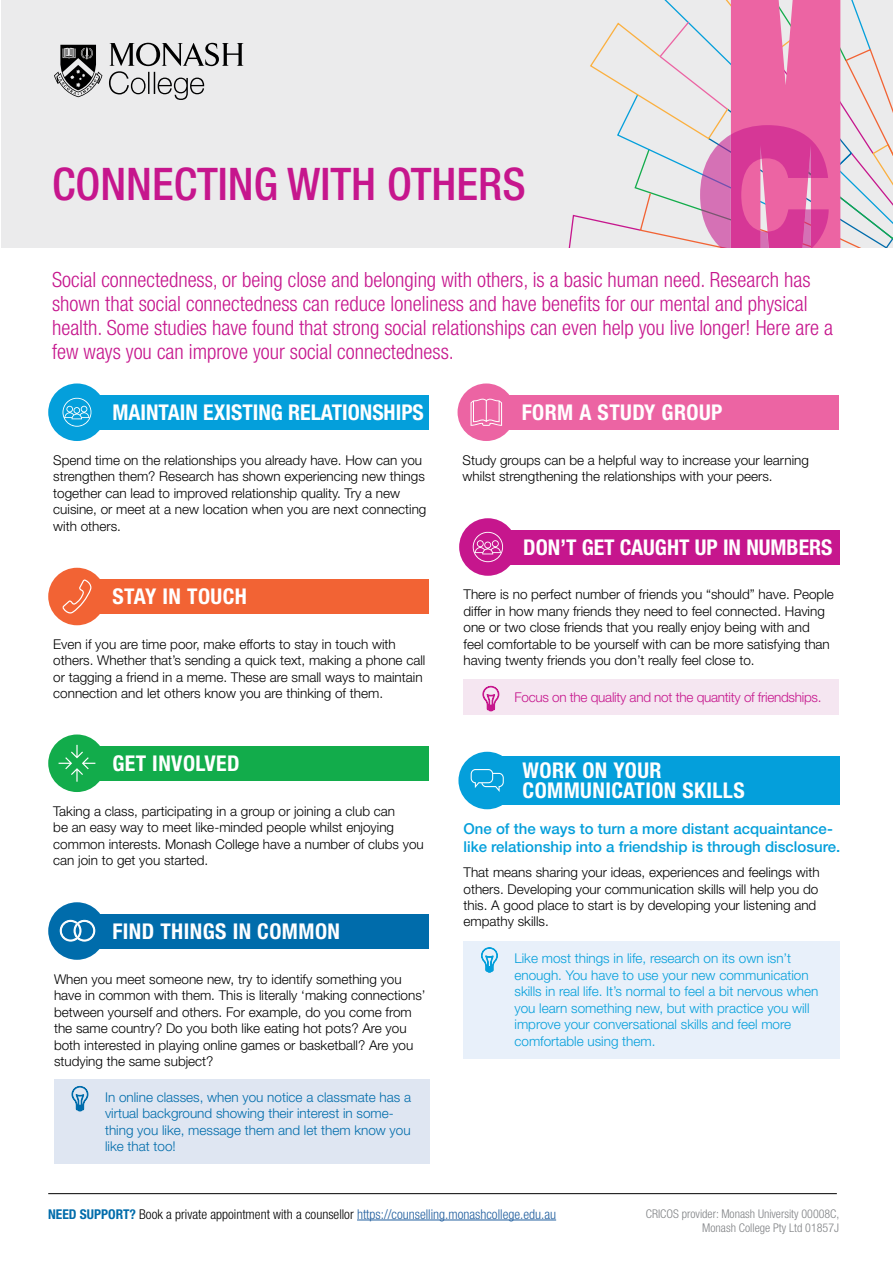
<style>
.page{position:relative;width:893px;height:1263px;background:#fff}
.page>*{position:absolute;margin:0;border:0;box-sizing:border-box;transform-origin:0 0}
.t1{font:500 condensed 45px "Helvetica Neue LT Std";color:#c6168d}
.t2{font:700 condensed 21.75px/20.1px "Helvetica Neue LT Std";letter-spacing:.02em;color:#fff}
.t3{font:700 condensed 21.75px "Helvetica Neue LT Std";color:#fff}
.t4{font:300 condensed 21px/24px "Helvetica Neue LT Std";color:#c6168d}
.t5{font:500 15px/18px "Helvetica Neue LT Std";color:#049fdb}
.t6{font:300 13.5px/16.5px "Helvetica Neue LT Std";color:#000}
.t7{font:300 13.5px/16.5px "Helvetica Neue LT Std";color:#049fdb}
.t8{font:300 13.5px/16.5px "Helvetica Neue LT Std";color:#006cab}
.t9{font:300 condensed 13.5px "Helvetica Neue LT Std";color:#215e9e}
.t10{font:300 13.5px "Helvetica Neue LT Std";letter-spacing:-.02em;color:#c6168d}
.t11{font:300 condensed 12px/14.4px "Helvetica Neue LT Std";color:#808285;text-align:right}
.s1{font-weight:700;color:#006cab}
.s2{color:#000}
</style>
<div class="page">
<div style="left:1px;top:0;width:891px;height:250px;background:#ebebec"></div>
<svg style="left:54px;top:45px;width:48px;height:52px"></svg>
<svg style="left:109px;top:43px;width:134px;height:57px"></svg>
<svg style="left:568px;top:0;width:325px;height:248px"></svg>
<div style="left:0;top:248px;width:893px;height:291px;background:#fff"></div>
<hr style="left:48px;top:1193px;width:789px;height:1px;background:#000">
<hr style="left:357px;top:1219px;width:199px;height:1px;background:#215e9e">
<div style="left:59px;top:395px;width:370px;height:34px;background:#049fdb"></div>
<div style="left:48px;top:383px;width:58px;height:58px;background:#049fdb;border-radius:50%"></div>
<svg style="left:63px;top:397px;width:29px;height:30px"></svg>
<div style="left:469px;top:395px;width:370px;height:34px;background:#ec64a3"></div>
<div style="left:458px;top:383px;width:57px;height:58px;background:#ec64a3;border-radius:50%"></div>
<svg style="left:471px;top:399px;width:31px;height:27px"></svg>
<div style="left:59px;top:746px;width:370px;height:34px;background:#12ac4b"></div>
<div style="left:48px;top:734px;width:58px;height:58px;background:#12ac4b;border-radius:50%"></div>
<svg style="left:59px;top:745px;width:36px;height:37px"></svg>
<div style="left:59px;top:579px;width:370px;height:34px;background:#f26334"></div>
<div style="left:48px;top:568px;width:58px;height:57px;background:#f26334;border-radius:50%"></div>
<svg style="left:62px;top:579px;width:29px;height:34px"></svg>
<div style="left:463px;top:941px;width:377px;height:117px;background:#e8f0fa"></div>
<svg style="left:481px;top:947px;width:17px;height:25px"></svg>
<div style="left:487px;top:756px;width:353px;height:49px;background:#049fdb"></div>
<div style="left:458px;top:752px;width:58px;height:57px;background:#049fdb;border-radius:50%"></div>
<svg style="left:471px;top:769px;width:33px;height:23px"></svg>
<div style="left:59px;top:914px;width:370px;height:34px;background:#006cab"></div>
<div style="left:48px;top:902px;width:58px;height:58px;background:#006cab;border-radius:50%"></div>
<div style="left:54px;top:1079px;width:375px;height:85px;background:#dfe6f2"></div>
<svg style="left:72px;top:1086px;width:16px;height:25px"></svg>
<svg style="left:60px;top:920px;width:35px;height:21px"></svg>
<div style="left:470px;top:530px;width:370px;height:34px;background:#c6168d"></div>
<div style="left:459px;top:518px;width:58px;height:58px;background:#c6168d;border-radius:50%"></div>
<div style="left:463px;top:679px;width:376px;height:36px;background:#f5e6f1"></div>
<svg style="left:483px;top:686px;width:16px;height:25px"></svg>
<svg style="left:473px;top:531px;width:30px;height:31px"></svg>
<h1 class="t1" style="left:52px;top:157px;width:475px">CONNECTING WITH OTHERS</h1>
<p class="t4" style="left:52px;top:267px;width:782px">Social connectedness, or being close and belonging with others, is a basic human need. Research has shown that social connectedness can reduce loneliness and have benefits for our mental and physical health. Some studies have found that strong social relationships can even help you live longer! Here are a few ways you can improve your social connectedness.</p>
<h2 class="t3" style="left:112px;top:399px;width:313px">MAINTAIN EXISTING RELATIONSHIPS</h2>
<p class="t6" style="left:53px;top:451px;width:375px">Spend time on the relationships you already have. How can you strengthen them? Research has shown experiencing new things together can lead to improved relationship quality. Try a new cuisine, or meet at a new location when you are next connecting with others.</p>
<h2 class="t2" style="left:112px;top:586px;width:136px">STAY IN TOUCH</h2>
<p class="t6" style="left:53px;top:636px;width:374px">Even if you are time poor, make efforts to stay in touch with others. Whether that’s sending a quick text, making a phone call or tagging a friend in a meme. These are small ways to maintain connection and let others know you are thinking of them.</p>
<h2 class="t2" style="left:112px;top:753px;width:129px">GET INVOLVED</h2>
<p class="t6" style="left:53px;top:802px;width:372px">Taking a class, participating in a group or joining a club can<br>be an easy way to meet like-minded people whilst enjoying common interests. Monash College have a number of clubs you can join to get you started.</p>
<h2 class="t2" style="left:112px;top:921px;width:229px">FIND THINGS IN COMMON</h2>
<p class="t6" style="left:54px;top:970px;width:373px">When you meet someone new, try to identify something you have in common with them. This is literally ‘making connections’ between yourself and others. For example, do you come from the same country? Do you both like eating hot pots? Are you both interested in playing online games or basketball? Are you studying the same subject?</p>
<p class="t8" style="left:105px;top:1089px;width:308px">In online classes, when you notice a classmate has a virtual background showing their interest in some&shy;thing you like, message them and let them know you like that too!</p>
<h2 class="t2" style="left:522px;top:402px;width:202px">FORM A STUDY GROUP</h2>
<p class="t6" style="left:463px;top:451px;width:348px">Study groups can be a helpful way to increase your learning whilst strengthening the relationships with your peers.</p>
<h2 class="t3" style="left:523px;top:534px;width:311px">DON’T GET CAUGHT UP IN NUMBERS</h2>
<p class="t6" style="left:463px;top:586px;width:372px">There is no perfect number of friends you “should” have. People differ in how many friends they need to feel connected. Having one or two close friends that you really enjoy being with and<br>feel comfortable to be yourself with can be more satisfying than having twenty friends you don’t really feel close to.</p>
<p class="t10" style="left:514px;top:689px;width:308px">Focus on the quality and not the quantity of friendships.</p>
<h2 class="t2" style="left:523px;top:760px;width:224px">WORK ON YOUR<br>COMMUNICATION SKILLS</h2>
<p class="t5" style="left:463px;top:819px;width:378px">One of the ways to turn a more distant acquaintance&shy;like relationship into a friendship is through disclosure.</p>
<p class="t6" style="left:463px;top:864px;width:358px">That means sharing your ideas, experiences and feelings with others. Developing your communication skills will help you do this. A good place to start is by developing your listening and empathy skills.</p>
<p class="t7" style="left:514px;top:950px;width:305px">Like most things in life, research on its own isn’t enough. You have to use your new communication skills in real life. It’s normal to feel a bit nervous when you learn something new, but with practice you will improve your conversational skills and feel more comfortable using them.</p>
<p class="t9" style="left:48px;top:1206px;width:509px"><span class="s1">NEED SUPPORT?</span> <span class="s2">Book a private appointment with a counsellor</span> https://counselling.monashcollege.edu.au</p>
<p class="t11" style="left:646px;top:1206px;width:195px">CRICOS provider: Monash University 00008C,<br>Monash College Pty Ltd 01857J</p>
</div>
